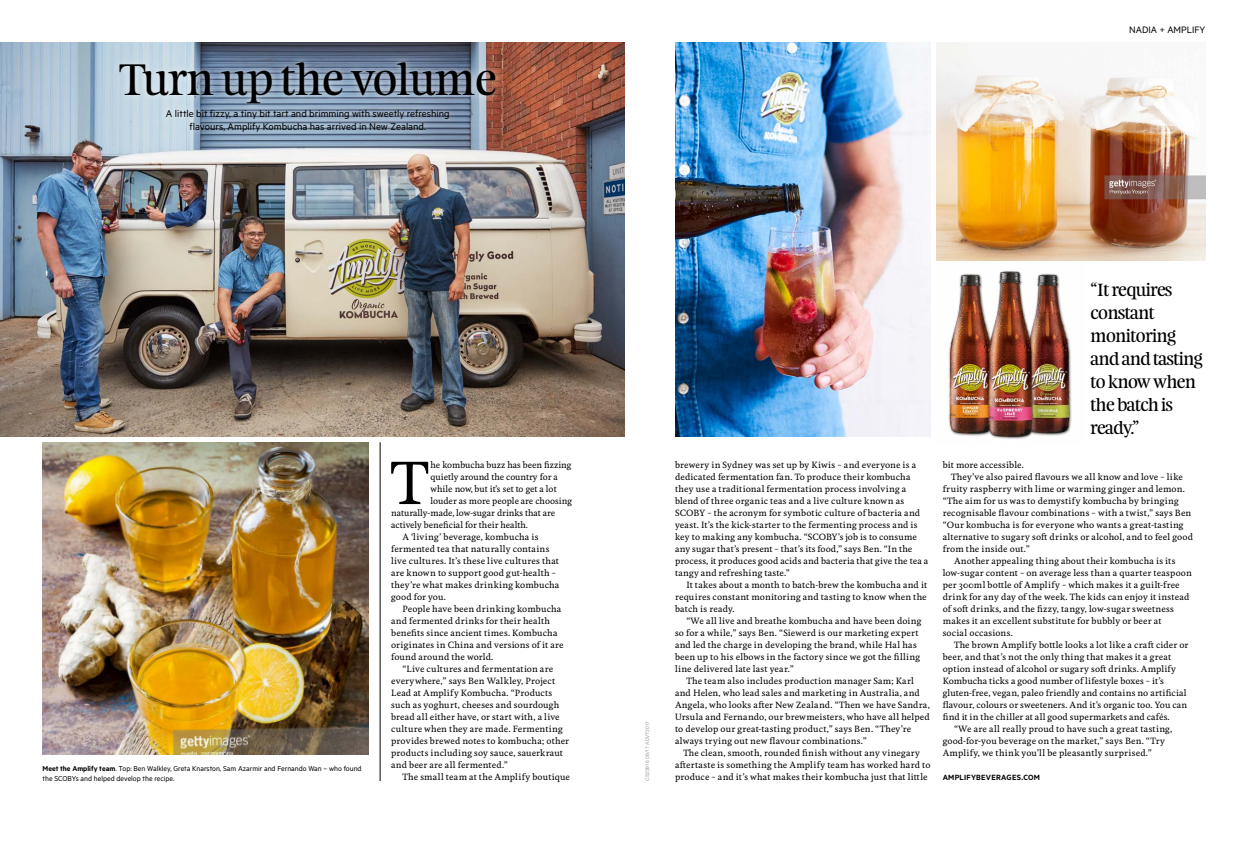
<style>
.page{position:relative;width:1248px;height:842px;background:#fff}
.page>*{position:absolute;margin:0;border:0;box-sizing:border-box;transform-origin:0 0}
.t1{font:500 57.1px "Feijoa";color:#000}
.t2{font:40px "Feijoa Display";color:#000}
.t3{font:16px/23px "Feijoa Display";letter-spacing:-.025em;color:#000}
.t4{font:11px/13px "Metric";color:#000;text-align:center}
.t5{font:10.5px "Metric";color:#000}
.t6{font:500 8.5px/12px "Feijoa";letter-spacing:.015em;color:#000}
.t7{font:600 8.5px "Metric";letter-spacing:.035em;color:#000}
.t8{font:8px/10px "Metric";color:#000}
.t9{font:5px "Helvetica Neue";color:#9e9e9d}
.s1{font-weight:600}
</style>
<div class="page">
<img style="left:948px;top:271px;width:124px;height:168px">
<hr style="left:380px;top:442px;width:1px;height:339px;background:#000">
<img style="left:0;top:43px;width:624px;height:394px">
<div style="left:112px;top:55px;width:390px;height:56px;background:#fff;opacity:.7"></div>
<div style="left:159px;top:102px;width:297px;height:36px;background:#fff;opacity:.7"></div>
<img style="left:936px;top:43px;width:269px;height:218px">
<img style="left:43px;top:442px;width:325px;height:312px">
<img style="left:675px;top:43px;width:255px;height:394px">
<h2 class="t2" style="left:119px;top:54px;width:379px">Turn up the volume</h2>
<p class="t4" style="left:166px;top:106px;width:285px">A little bit fizzy, a tiny bit tart and brimming with sweetly refreshing flavours, Amplify Kombucha has arrived in New Zealand.</p>
<p class="t8" style="left:43px;top:763px;width:320px"><span class="s1">Meet the Amplify team</span>. Top: Ben Walkley, Greta Knarston, Sam Azarmir and Fernando Wan – who found the SCOBYs and helped develop the recipe.</p>
<h1 class="t1" style="left:391px;top:447px;width:39px">T</h1>
<p class="t6" style="left:430px;top:459px;width:142px">he kombucha buzz has been fizzing</p>
<p class="t6" style="left:430px;top:471px;width:129px">quietly around the country for a</p>
<p class="t6" style="left:430px;top:483px;width:128px">while now, but it’s set to get a lot</p>
<p class="t6" style="left:430px;top:495px;width:143px">louder as more people are choosing</p>
<p class="t6" style="left:391px;top:507px;width:166px">naturally-made, low-sugar drinks that are</p>
<p class="t6" style="left:391px;top:519px;width:138px">actively beneficial for their health.</p>
<p class="t6" style="left:402px;top:531px;width:138px">A ‘living’ beverage, kombucha is</p>
<p class="t6" style="left:391px;top:543px;width:160px">fermented tea that naturally contains</p>
<p class="t6" style="left:391px;top:555px;width:169px">live cultures. It’s these live cultures that</p>
<p class="t6" style="left:391px;top:567px;width:166px">are known to support good gut-health –</p>
<p class="t6" style="left:391px;top:579px;width:170px">they’re what makes drinking kombucha</p>
<p class="t6" style="left:391px;top:591px;width:56px">good for you.</p>
<p class="t6" style="left:402px;top:603px;width:160px">People have been drinking kombucha</p>
<p class="t6" style="left:391px;top:615px;width:160px">and fermented drinks for their health</p>
<p class="t6" style="left:391px;top:627px;width:168px">benefits since ancient times. Kombucha</p>
<p class="t6" style="left:391px;top:639px;width:174px">originates in China and versions of it are</p>
<p class="t6" style="left:391px;top:651px;width:104px">found around the world.</p>
<p class="t6" style="left:402px;top:663px;width:152px">“Live cultures and fermentation are</p>
<p class="t6" style="left:391px;top:675px;width:165px">everywhere,” says Ben Walkley, Project</p>
<p class="t6" style="left:391px;top:687px;width:163px">Lead at Amplify Kombucha. “Products</p>
<p class="t6" style="left:391px;top:699px;width:170px">such as yoghurt, cheeses and sourdough</p>
<p class="t6" style="left:391px;top:711px;width:170px">bread all either have, or start with, a live</p>
<p class="t6" style="left:391px;top:723px;width:173px">culture when they are made. Fermenting</p>
<p class="t6" style="left:391px;top:735px;width:179px">provides brewed notes to kombucha; other</p>
<p class="t6" style="left:391px;top:747px;width:173px">products including soy sauce, sauerkraut</p>
<p class="t6" style="left:391px;top:759px;width:118px">and beer are all fermented.”</p>
<p class="t6" style="left:402px;top:771px;width:169px">The small team at the Amplify boutique</p>
<p class="t5" style="left:1129px;top:24px;width:78px">NADIA + AMPLIFY</p>
<p class="t9" style="left:644px;top:781px;width:62px;rotate:-90deg">CS23916 08/17 ADVT2017</p>
<p class="t6" style="left:675px;top:459px;width:255px">brewery in Sydney was set up by Kiwis – and everyone is a dedicated fermentation fan. To produce their kombucha they use a traditional fermentation process involving a blend of three organic teas and a live culture known as SCOBY – the acronym for symbotic culture of bacteria and yeast. It’s the kick-starter to the fermenting process and is key to making any kombucha. “SCOBY’s job is to consume any sugar that’s present – that’s its food,” says Ben. “In the process, it produces good acids and bacteria that give the tea a tangy and refreshing taste.”</p>
<p class="t6" style="left:675px;top:579px;width:253px;text-align:justify;text-indent:11px">It takes about a month to batch-brew the kombucha and it requires constant monitoring and tasting to know when the batch is ready.</p>
<p class="t6" style="left:675px;top:615px;width:248px;text-indent:11px">“We all live and breathe kombucha and have been doing so for a while,” says Ben. “Siewerd is our marketing expert and led the charge in developing the brand, while Hal has been up to his elbows in the factory since we got the filling line delivered late last year.”</p>
<p class="t6" style="left:675px;top:675px;width:256px;text-indent:11px">The team also includes production manager Sam; Karl and Helen, who lead sales and marketing in Australia, and Angela, who looks after New Zealand. “Then we have Sandra, Ursula and Fernando, our brewmeisters, who have all helped to develop our great-tasting product,” says Ben. “They’re always trying out new flavour combinations.”</p>
<p class="t6" style="left:675px;top:747px;width:257px;text-align:center">The clean, smooth, rounded finish without any vinegary aftertaste is something the Amplify team has worked hard to produce – and it’s what makes their kombucha just that little</p>
<h3 class="t3" style="left:1090px;top:279px;width:113px">“It requires constant monitoring and and tasting to know when the batch is ready.”</h3>
<p class="t6" style="left:942px;top:459px;width:83px">bit more accessible.</p>
<p class="t6" style="left:951px;top:471px;width:233px">They’ve also paired flavours we all know and love – like</p>
<p class="t6" style="left:942px;top:483px;width:243px">fruity raspberry with lime or warming ginger and lemon.</p>
<p class="t6" style="left:942px;top:495px;width:237px">“The aim for us was to demystify kombucha by bringing</p>
<p class="t6" style="left:942px;top:507px;width:250px">recognisable flavour combinations – with a twist,” says Ben</p>
<p class="t6" style="left:942px;top:519px;width:242px">“Our kombucha is for everyone who wants a great-tasting</p>
<p class="t6" style="left:942px;top:531px;width:252px">alternative to sugary soft drinks or alcohol, and to feel good</p>
<p class="t6" style="left:942px;top:543px;width:89px">from the inside out.”</p>
<p class="t6" style="left:953px;top:555px;width:223px">Another appealing thing about their kombucha is its</p>
<p class="t6" style="left:942px;top:567px;width:250px">low-sugar content – on average less than a quarter teaspoon</p>
<p class="t6" style="left:942px;top:579px;width:238px">per 300ml bottle of Amplify – which makes it a guilt-free</p>
<p class="t6" style="left:942px;top:591px;width:248px">drink for any day of the week. The kids can enjoy it instead</p>
<p class="t6" style="left:942px;top:603px;width:233px">of soft drinks, and the fizzy, tangy, low-sugar sweetness</p>
<p class="t6" style="left:942px;top:615px;width:220px">makes it an excellent substitute for bubbly or beer at</p>
<p class="t6" style="left:942px;top:627px;width:72px">social occasions.</p>
<p class="t6" style="left:953px;top:639px;width:236px">The brown Amplify bottle looks a lot like a craft cider or</p>
<p class="t6" style="left:942px;top:651px;width:230px">beer, and that’s not the only thing that makes it a great</p>
<p class="t6" style="left:942px;top:663px;width:235px">option instead of alcohol or sugary soft drinks. Amplify</p>
<p class="t6" style="left:942px;top:675px;width:223px">Kombucha ticks a good number of lifestyle boxes – it’s</p>
<p class="t6" style="left:942px;top:687px;width:245px">gluten-free, vegan, paleo friendly and contains no artificial</p>
<p class="t6" style="left:942px;top:699px;width:246px">flavour, colours or sweeteners. And it’s organic too. You can</p>
<p class="t6" style="left:942px;top:711px;width:228px">find it in the chiller at all good supermarkets and cafés.</p>
<p class="t6" style="left:953px;top:723px;width:220px">“We are all really proud to have such a great tasting,</p>
<p class="t6" style="left:942px;top:735px;width:224px">good-for-you beverage on the market,” says Ben. “Try</p>
<p class="t6" style="left:942px;top:747px;width:210px">Amplify, we think you’ll be pleasantly surprised.”</p>
<p class="t7" style="left:942px;top:772px;width:99px">AMPLIFYBEVERAGES.COM</p>
</div>
